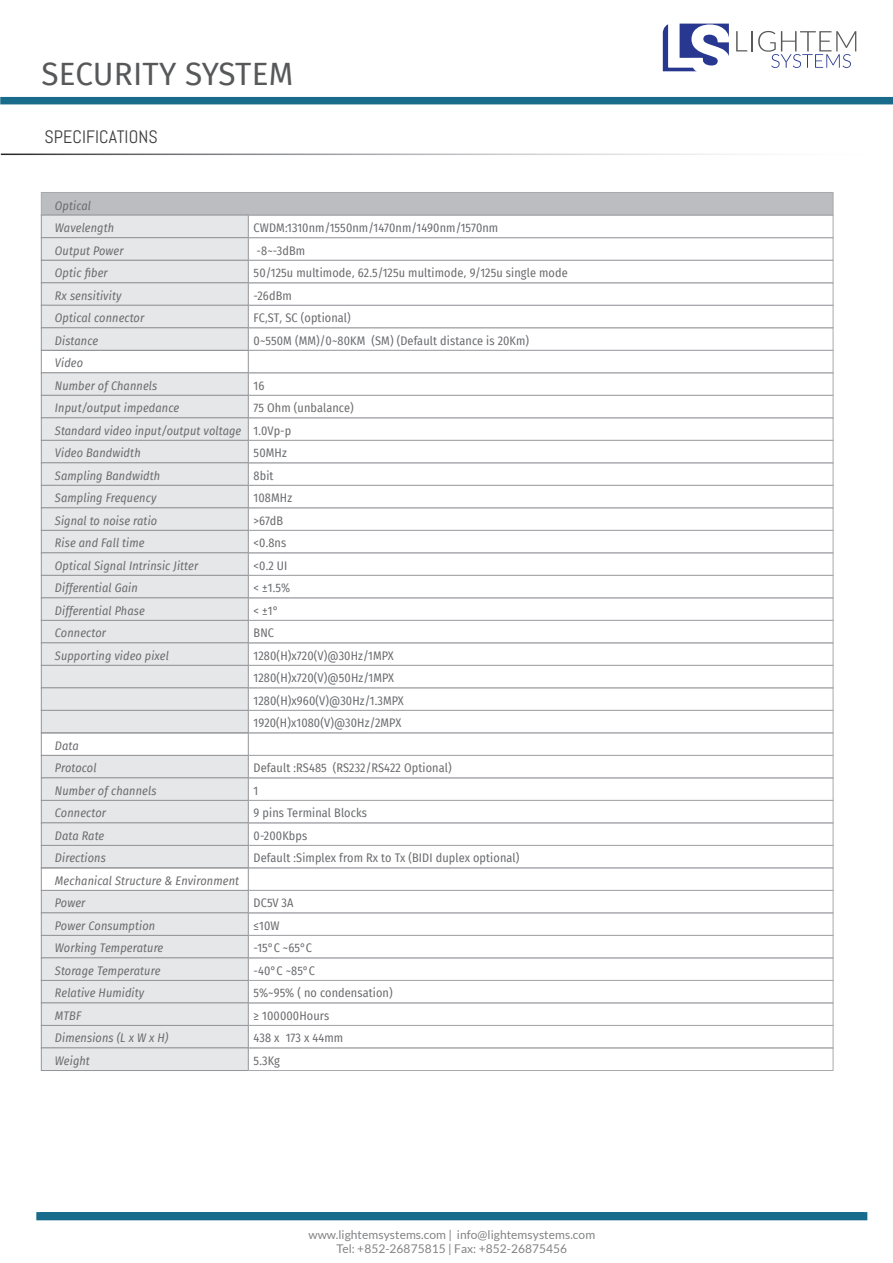
<style>
.page{position:relative;width:893px;height:1263px;background:#fff}
.page>*{position:absolute;margin:0;border:0;box-sizing:border-box;transform-origin:0 0}
.t1{font:31.5px "Fira Sans";letter-spacing:.005em;color:#57585a}
.t2{font:18px "Abel";letter-spacing:.005em;color:#3e3e3f}
.t3{font:12.15px/22.5px "Fira Sans Condensed";letter-spacing:.01em;color:#6c6d70}
.t4{font:italic 12.15px/22.5px "Fira Sans Condensed";letter-spacing:.01em;color:#6c6d70}
.t5{font:12px/14.4px "Lato";letter-spacing:.005em;color:#57585a;text-align:center}
.s1{font-family:"Koz Go Pr 6 N"}
</style>
<div class="page">
<div style="left:36px;top:1212px;width:831px;height:8px;border:8px solid #196b8b"></div>
<svg style="left:663px;top:23px;width:66px;height:49px"></svg>
<svg style="left:736px;top:31px;width:11px;height:20px"></svg>
<hr style="left:751px;top:31px;width:2px;height:20px;background:#57585a">
<svg style="left:758px;top:31px;width:98px;height:37px"></svg>
<div style="left:0;top:97px;width:893px;height:7px;background:#196b8b"></div>
<div style="left:41px;top:192px;width:792px;height:23px;background:#bcbdc0;border:1px solid #a8a9ad"></div>
<div style="left:41px;top:215px;width:208px;height:23px;background:#e6e7e9;border:1px solid #939598"></div>
<div style="left:248px;top:215px;width:585px;height:23px;border:1px solid #a8a9ad"></div>
<div style="left:41px;top:237px;width:208px;height:23px;background:#e6e7e9;border:1px solid #939598"></div>
<div style="left:248px;top:237px;width:585px;height:23px;border:1px solid #a8a9ad"></div>
<div style="left:41px;top:260px;width:208px;height:23px;background:#e6e7e9;border:1px solid #939598"></div>
<div style="left:248px;top:260px;width:585px;height:23px;border:1px solid #a8a9ad"></div>
<div style="left:41px;top:283px;width:208px;height:23px;background:#e6e7e9;border:1px solid #939598"></div>
<div style="left:248px;top:283px;width:585px;height:23px;border:1px solid #a8a9ad"></div>
<div style="left:41px;top:305px;width:208px;height:23px;background:#e6e7e9;border:1px solid #939598"></div>
<div style="left:248px;top:305px;width:585px;height:23px;border:1px solid #a8a9ad"></div>
<div style="left:41px;top:328px;width:208px;height:23px;background:#e6e7e9;border:1px solid #939598"></div>
<div style="left:248px;top:328px;width:585px;height:23px;border:1px solid #a8a9ad"></div>
<div style="left:41px;top:350px;width:208px;height:23px;border:1px solid #939598"></div>
<div style="left:248px;top:350px;width:585px;height:23px;border:1px solid #a8a9ad"></div>
<div style="left:41px;top:373px;width:208px;height:23px;background:#e6e7e9;border:1px solid #939598"></div>
<div style="left:248px;top:373px;width:585px;height:23px;border:1px solid #a8a9ad"></div>
<div style="left:41px;top:395px;width:208px;height:23px;background:#e6e7e9;border:1px solid #939598"></div>
<div style="left:248px;top:395px;width:585px;height:23px;border:1px solid #a8a9ad"></div>
<div style="left:41px;top:418px;width:208px;height:23px;background:#e6e7e9;border:1px solid #939598"></div>
<div style="left:248px;top:418px;width:585px;height:23px;border:1px solid #a8a9ad"></div>
<div style="left:41px;top:440px;width:208px;height:23px;background:#e6e7e9;border:1px solid #939598"></div>
<div style="left:248px;top:440px;width:585px;height:23px;border:1px solid #a8a9ad"></div>
<div style="left:41px;top:463px;width:208px;height:23px;background:#e6e7e9;border:1px solid #939598"></div>
<div style="left:248px;top:463px;width:585px;height:23px;border:1px solid #a8a9ad"></div>
<div style="left:41px;top:485px;width:208px;height:23px;background:#e6e7e9;border:1px solid #939598"></div>
<div style="left:248px;top:485px;width:585px;height:23px;border:1px solid #a8a9ad"></div>
<div style="left:41px;top:508px;width:208px;height:23px;background:#e6e7e9;border:1px solid #939598"></div>
<div style="left:248px;top:508px;width:585px;height:23px;border:1px solid #a8a9ad"></div>
<div style="left:41px;top:530px;width:208px;height:23px;background:#e6e7e9;border:1px solid #939598"></div>
<div style="left:248px;top:530px;width:585px;height:23px;border:1px solid #a8a9ad"></div>
<div style="left:41px;top:553px;width:208px;height:23px;background:#e6e7e9;border:1px solid #939598"></div>
<div style="left:41px;top:575px;width:208px;height:23px;background:#e6e7e9;border:1px solid #939598"></div>
<div style="left:248px;top:553px;width:585px;height:23px;border:1px solid #a8a9ad"></div>
<div style="left:248px;top:575px;width:585px;height:23px;border:1px solid #a8a9ad"></div>
<div style="left:41px;top:598px;width:208px;height:23px;background:#e6e7e9;border:1px solid #939598"></div>
<div style="left:248px;top:598px;width:585px;height:23px;border:1px solid #a8a9ad"></div>
<div style="left:41px;top:620px;width:208px;height:23px;background:#e6e7e9;border:1px solid #939598"></div>
<div style="left:248px;top:620px;width:585px;height:23px;border:1px solid #a8a9ad"></div>
<div style="left:41px;top:643px;width:208px;height:23px;background:#e6e7e9;border:1px solid #939598"></div>
<div style="left:248px;top:643px;width:585px;height:23px;border:1px solid #a8a9ad"></div>
<div style="left:41px;top:665px;width:208px;height:23px;background:#e6e7e9;border:1px solid #939598"></div>
<div style="left:248px;top:665px;width:585px;height:23px;border:1px solid #a8a9ad"></div>
<div style="left:41px;top:688px;width:208px;height:23px;background:#e6e7e9;border:1px solid #939598"></div>
<div style="left:248px;top:688px;width:585px;height:23px;border:1px solid #a8a9ad"></div>
<div style="left:41px;top:710px;width:208px;height:23px;background:#e6e7e9;border:1px solid #939598"></div>
<div style="left:248px;top:710px;width:585px;height:23px;border:1px solid #a8a9ad"></div>
<div style="left:41px;top:733px;width:208px;height:23px;border:1px solid #939598"></div>
<div style="left:248px;top:733px;width:585px;height:23px;border:1px solid #a8a9ad"></div>
<div style="left:41px;top:755px;width:208px;height:23px;background:#e6e7e9;border:1px solid #939598"></div>
<div style="left:248px;top:755px;width:585px;height:23px;border:1px solid #a8a9ad"></div>
<div style="left:41px;top:778px;width:208px;height:23px;background:#e6e7e9;border:1px solid #939598"></div>
<div style="left:248px;top:778px;width:585px;height:23px;border:1px solid #a8a9ad"></div>
<div style="left:41px;top:800px;width:208px;height:23px;background:#e6e7e9;border:1px solid #939598"></div>
<div style="left:248px;top:800px;width:585px;height:23px;border:1px solid #a8a9ad"></div>
<div style="left:41px;top:823px;width:208px;height:23px;background:#e6e7e9;border:1px solid #939598"></div>
<div style="left:248px;top:823px;width:585px;height:23px;border:1px solid #a8a9ad"></div>
<div style="left:41px;top:845px;width:208px;height:23px;background:#e6e7e9;border:1px solid #939598"></div>
<div style="left:248px;top:845px;width:585px;height:23px;border:1px solid #a8a9ad"></div>
<div style="left:41px;top:868px;width:208px;height:23px;border:1px solid #939598"></div>
<div style="left:248px;top:868px;width:585px;height:23px;border:1px solid #a8a9ad"></div>
<div style="left:41px;top:890px;width:208px;height:23px;background:#e6e7e9;border:1px solid #939598"></div>
<div style="left:248px;top:890px;width:585px;height:23px;border:1px solid #a8a9ad"></div>
<div style="left:41px;top:913px;width:208px;height:23px;background:#e6e7e9;border:1px solid #939598"></div>
<div style="left:248px;top:913px;width:585px;height:23px;border:1px solid #a8a9ad"></div>
<div style="left:41px;top:935px;width:208px;height:23px;background:#e6e7e9;border:1px solid #939598"></div>
<div style="left:248px;top:935px;width:585px;height:23px;border:1px solid #a8a9ad"></div>
<div style="left:41px;top:958px;width:208px;height:23px;background:#e6e7e9;border:1px solid #939598"></div>
<div style="left:248px;top:958px;width:585px;height:23px;border:1px solid #a8a9ad"></div>
<div style="left:41px;top:980px;width:208px;height:23px;background:#e6e7e9;border:1px solid #939598"></div>
<div style="left:248px;top:980px;width:585px;height:23px;border:1px solid #a8a9ad"></div>
<div style="left:41px;top:1003px;width:208px;height:23px;background:#e6e7e9;border:1px solid #939598"></div>
<div style="left:248px;top:1003px;width:585px;height:23px;border:1px solid #a8a9ad"></div>
<div style="left:41px;top:1025px;width:208px;height:23px;background:#e6e7e9;border:1px solid #939598"></div>
<div style="left:248px;top:1025px;width:585px;height:23px;border:1px solid #a8a9ad"></div>
<div style="left:41px;top:1048px;width:208px;height:23px;background:#e6e7e9;border:1px solid #939598"></div>
<div style="left:248px;top:1048px;width:585px;height:23px;border:1px solid #a8a9ad"></div>
<h1 class="t1" style="left:42px;top:50px;width:253px">SECURITY SYSTEM</h1>
<h2 class="t2" style="left:44px;top:126px;width:115px">SPECIFICATIONS</h2>
<p class="t4" style="left:55px;top:194px;width:188px">Optical<br>Wavelength<br>Output Power<br>Optic fiber<br>Rx sensitivity<br>Optical connector<br>Distance<br>Video<br>Number of Channels<br>Input/output impedance<br>Standard video input/output voltage<br>Video Bandwidth<br>Sampling Bandwidth<br>Sampling Frequency<br>Signal to noise ratio<br>Rise and Fall time<br>Optical Signal Intrinsic Jitter<br>Differential Gain<br>Differential Phase<br>Connector<br>Supporting video pixel</p>
<p class="t4" style="left:55px;top:734px;width:186px">Data<br>Protocol<br>Number of channels<br>Connector<br>Data Rate<br>Directions<br>Mechanical Structure &amp; Environment<br>Power<br>Power Consumption<br>Working Temperature<br>Storage Temperature<br>Relative Humidity<br>MTBF<br>Dimensions (L x W x H)<br>Weight</p>
<p class="t3" style="left:254px;top:216px;width:316px">CWDM:1310nm/1550nm/1470nm/1490nm/1570nm<br>-8~-3dBm<br>50/125u multimode<span class="s1">，</span>62.5/125u multimode<span class="s1">，</span>9/125u single mode -26dBm<br>FC<span class="s1">,</span>ST<span class="s1">,</span> SC (optional)<br>0~550M (MM)/0~80KM (SM) (Default distance is 20Km)</p>
<p class="t3" style="left:254px;top:374px;width:152px">16<br>75 Ohm (unbalance)<br>1.0Vp-p<br>50MHz<br>8bit<br>108MHz<br>&gt;67dB<br>&lt;0.8ns<br>&lt;0.2 UI<br>&lt; ±1.5%<br>&lt; ±1°<br>BNC<br>1280(H)x720(V)@30Hz/1MPX<br>1280(H)x720(V)@50Hz/1MPX<br>1280(H)x960(V)@30Hz/1.3MPX<br>1920(H)x1080(V)@30Hz/2MPX</p>
<p class="t3" style="left:254px;top:756px;width:267px">Default :RS485 (RS232/RS422 Optional)<br>1<br>9 pins Terminal Blocks<br>0-200Kbps<br>Default :Simplex from Rx to Tx (BIDI duplex optional)</p>
<p class="t3" style="left:254px;top:891px;width:141px">DC5V 3A<br>≤10W<br>-15°C ~65°C<br>-40°C ~85°C<br>5%~95% ( no condensation) ≥ 100000Hours<br>438 x 173 x 44mm<br>5.3Kg</p>
<p class="t5" style="left:308px;top:1227px;width:288px">www.lightemsystems.com | info@lightemsystems.com<br>Tel: +852-26875815 | Fax: +852-26875456</p>
</div>
